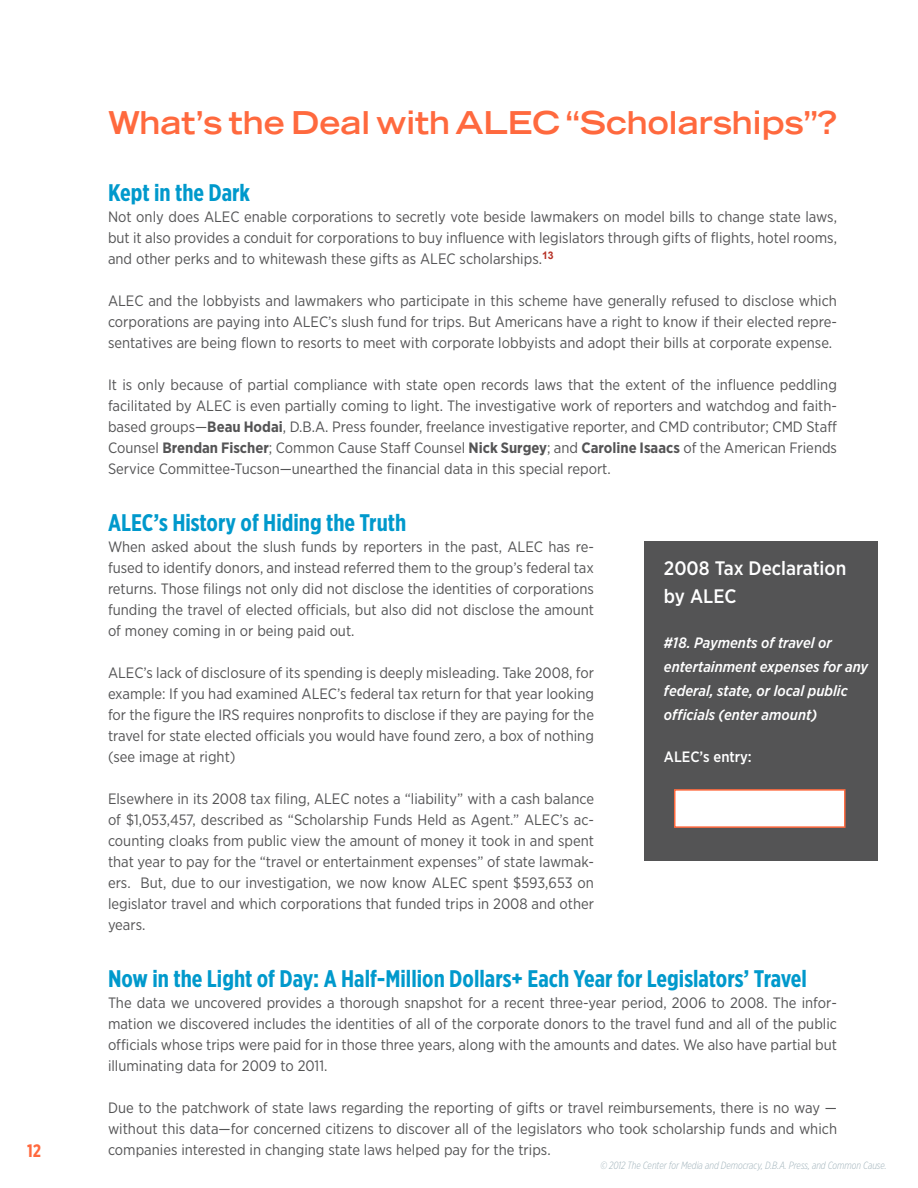
<style>
.page{position:relative;width:918px;height:1188px;background:#fff}
.page>*{position:absolute;margin:0;border:0;box-sizing:border-box;transform-origin:0 0}
.t1{font:700 expanded 31.5px "Trade Gothic LH";color:#ff693e}
.t2{font:700 24px "Gotham X Narrow";color:#09c}
.t3{font:500 19.5px/28.5px "Gotham Narrow";color:#fff}
.t4{font:700 18px "Gotham X Narrow";color:#ff693e}
.t5{font:15px/21px "Gotham Narrow";color:#545455;text-align:justify}
.t6{font:italic 500 15px/24px "Gotham Narrow";color:#fff}
.t7{font:500 15px "Gotham Narrow";color:#fff}
.t8{font:italic 300 10.5px "Gotham X Narrow";color:#a1b3bb}
.s1{font-weight:700}
</style>
<div class="page">
<div style="left:644px;top:541px;width:234px;height:319px;background:#545455"></div>
<hr style="left:917px;top:927px;width:1px;height:261px;background:#a4e0d6">
<div style="left:674px;top:789px;width:172px;height:39px;background:#fff;border:2px solid #ff693e"></div>
<h1 class="t1" style="left:108px;top:103px;width:730px">What’s the Deal with ALEC “Scholarships”?</h1>
<h2 class="t2" style="left:108px;top:177px;width:144px">Kept in the Dark</h2>
<p class="t5" style="left:108px;top:205px;width:731px">Not only does ALEC enable corporations to secretly vote beside lawmakers on model bills to change state laws, but it also provides a conduit for corporations to buy influence with legislators through gifts of flights, hotel rooms, and other perks and to whitewash these gifts as ALEC scholarships.<sup>13</sup></p>
<p class="t5" style="left:108px;top:289px;width:730px">ALEC and the lobbyists and lawmakers who participate in this scheme have generally refused to disclose which corporations are paying into ALEC’s slush fund for trips. But Americans have a right to know if their elected repre&shy;sentatives are being flown to resorts to meet with corporate lobbyists and adopt their bills at corporate expense.</p>
<p class="t5" style="left:108px;top:373px;width:731px">It is only because of partial compliance with state open records laws that the extent of the influence peddling facilitated by ALEC is even partially coming to light. The investigative work of reporters and watchdog and faith&shy;based groups—<span class="s1">Beau Hodai</span>, D.B.A. Press founder, freelance investigative reporter, and CMD contributor; CMD Staff Counsel <span class="s1">Brendan Fischer</span>; Common Cause Staff Counsel <span class="s1">Nick Surgey</span>; and <span class="s1">Caroline Isaacs</span> of the American Friends Service Committee-Tucson—unearthed the financial data in this special report.</p>
<h2 class="t2" style="left:108px;top:507px;width:300px">ALEC’s History of Hiding the Truth</h2>
<p class="t5" style="left:108px;top:535px;width:488px">When asked about the slush funds by reporters in the past, ALEC has re&shy;fused to identify donors, and instead referred them to the group’s federal tax returns. Those filings not only did not disclose the identities of corporations funding the travel of elected officials, but also did not disclose the amount of money coming in or being paid out.</p>
<p class="t5" style="left:108px;top:661px;width:488px">ALEC’s lack of disclosure of its spending is deeply misleading. Take 2008, for example: If you had examined ALEC’s federal tax return for that year looking for the figure the IRS requires nonprofits to disclose if they are paying for the travel for state elected officials you would have found zero, a box of nothing (see image at right)</p>
<p class="t5" style="left:108px;top:787px;width:488px">Elsewhere in its 2008 tax filing, ALEC notes a “liability” with a cash balance of $1,053,457, described as “Scholarship Funds Held as Agent.” ALEC’s ac&shy;counting cloaks from public view the amount of money it took in and spent that year to pay for the “travel or entertainment expenses” of state lawmak&shy;ers. But, due to our investigation, we now know ALEC spent $593,653 on legislator travel and which corporations that funded trips in 2008 and other years.</p>
<h2 class="t2" style="left:108px;top:963px;width:700px">Now in the Light of Day: A Half-Million Dollars+ Each Year for Legislators’ Travel</h2>
<p class="t5" style="left:108px;top:991px;width:731px">The data we uncovered provides a thorough snapshot for a recent three-year period, 2006 to 2008. The infor&shy;mation we discovered includes the identities of all of the corporate donors to the travel fund and all of the public officials whose trips were paid for in those three years, along with the amounts and dates. We also have partial but illuminating data for 2009 to 2011.</p>
<p class="t5" style="left:108px;top:1096px;width:731px">Due to the patchwork of state laws regarding the reporting of gifts or travel reimbursements, there is no way — without this data—for concerned citizens to discover all of the legislators who took scholarship funds and which</p>
<h3 class="t3" style="left:664px;top:553px;width:184px">2008 Tax Declaration by ALEC</h3>
<p class="t6" style="left:664px;top:631px;width:206px">#18. Payments of travel or entertainment expenses for any federal, state, or local public officials (enter amount)</p>
<p class="t7" style="left:664px;top:747px;width:89px">ALEC’s entry:</p>
<p class="t4" style="left:27px;top:1140px;width:15px">12</p>
<p class="t5" style="left:108px;top:1138px;width:444px">companies interested in changing state laws helped pay for the trips.</p>
<p class="t8" style="left:600px;top:1160px;width:288px">© 2012 The Center for Media and Democracy, D.B.A. Press, and Common Cause.</p>
</div>
